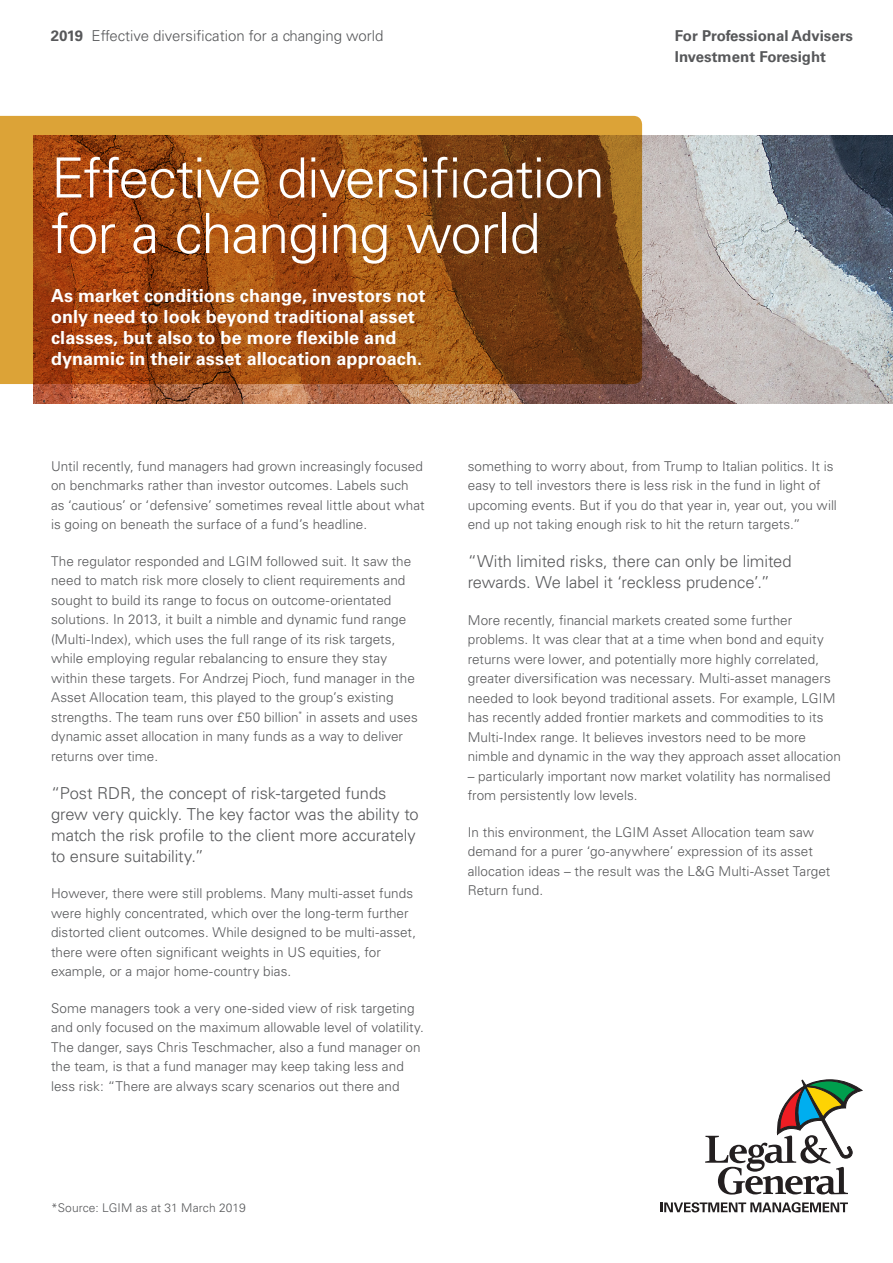
<style>
.page{position:relative;width:893px;height:1263px;background:#fff}
.page>*{position:absolute;margin:0;border:0;box-sizing:border-box;transform-origin:0 0}
.Front_page_header{font:300 55.5px/55.5px "Univers LT Std";letter-spacing:-.015em;color:#fff}
.Section_intro_text_1{font:700 18px/21px "Univers LT Std";letter-spacing:.005em;color:#fff}
.body_copy_9_5pt{font:300 16.5px/21px "Univers LT Std";letter-spacing:-.005em;color:#57585a}
.t1{font:300 15px "Univers LT Std";color:#57585a}
.t2{font:700 15px "Univers LT Std";color:#57585a}
.body_copy_9_5pt-2{font:300 13.5px/19.5px "Univers LT Std";letter-spacing:.005em;color:#57585a}
.body_copy_9_5pt-3{font:300 12px "Univers LT Std";letter-spacing:.01em;color:#57585a}
.s1{font-weight:700}
</style>
<div class="page">
<img style="left:34px;top:136px;width:859px;height:268px">
<svg style="left:705px;top:1080px;width:157px;height:114px"></svg>
<svg style="left:661px;top:1202px;width:187px;height:10px"></svg>
<svg style="left:0;top:116px;width:642px;height:268px;background:#9a5216"></svg>
<p class="t1" style="left:51px;top:26px;width:334px"><span class="s1">2019</span> Effective diversification for a changing world</p>
<p class="t2" style="left:675px;top:27px;width:180px">For Professional Advisers</p>
<p class="Front_page_header" style="left:51px;top:150px;width:555px">Effective diversification for a changing world</p>
<p class="Section_intro_text_1" style="left:51px;top:285px;width:376px">As market conditions change, investors not only need to look beyond traditional asset classes, but also to be more flexible and dynamic in their asset allocation approach.</p>
<p class="t2" style="left:675px;top:48px;width:153px">Investment Foresight</p>
<p class="body_copy_9_5pt-2" style="left:51px;top:456px;width:375px">Until recently, fund managers had grown increasingly focused on benchmarks rather than investor outcomes. Labels such as ‘cautious’ or ‘defensive’ sometimes reveal little about what is going on beneath the surface of a fund’s headline.</p>
<p class="body_copy_9_5pt-2" style="left:51px;top:551px;width:368px">The regulator responded and LGIM followed suit. It saw the need to match risk more closely to client requirements and sought to build its range to focus on outcome-orientated solutions. In 2013, it built a nimble and dynamic fund range (Multi-Index), which uses the full range of its risk targets, while employing regular rebalancing to ensure they stay within these targets. For Andrzej Pioch, fund manager in the Asset Allocation team, this played to the group’s existing strengths. The team runs over £50 billion<sup>*</sup> in assets and uses dynamic asset allocation in many funds as a way to deliver returns over time.</p>
<p class="body_copy_9_5pt" style="left:51px;top:782px;width:369px">“Post RDR, the concept of risk-targeted funds grew very quickly. The key factor was the ability to match the risk profile to the client more accurately to ensure suitability.”</p>
<p class="body_copy_9_5pt-2" style="left:51px;top:884px;width:367px">However, there were still problems. Many multi-asset funds were highly concentrated, which over the long-term further distorted client outcomes. While designed to be multi-asset, there were often significant weights in US equities, for example, or a major home-country bias.</p>
<p class="body_copy_9_5pt-2" style="left:51px;top:998px;width:374px">Some managers took a very one-sided view of risk targeting and only focused on the maximum allowable level of volatility.<br>The danger, says Chris Teschmacher, also a fund manager on the team, is that a fund manager may keep taking less and less risk: “There are always scary scenarios out there and</p>
<p class="body_copy_9_5pt-2" style="left:468px;top:456px;width:371px">something to worry about, from Trump to Italian politics. It is easy to tell investors there is less risk in the fund in light of upcoming events. But if you do that year in, year out, you will end up not taking enough risk to hit the return targets.”</p>
<p class="body_copy_9_5pt" style="left:468px;top:551px;width:325px">“With limited risks, there can only be limited rewards. We label it ‘reckless prudence’.”</p>
<p class="body_copy_9_5pt-2" style="left:468px;top:610px;width:375px">More recently, financial markets created some further problems. It was clear that at a time when bond and equity returns were lower, and potentially more highly correlated, greater diversification was necessary. Multi-asset managers needed to look beyond traditional assets. For example, LGIM has recently added frontier markets and commodities to its Multi-Index range. It believes investors need to be more nimble and dynamic in the way they approach asset allocation</p>
<p class="body_copy_9_5pt-2" style="left:468px;top:766px;width:364px">– particularly important now market volatility has normalised from persistently low levels.</p>
<p class="body_copy_9_5pt-2" style="left:468px;top:822px;width:364px">In this environment, the LGIM Asset Allocation team saw demand for a purer ‘go-anywhere’ expression of its asset allocation ideas – the result was the L&amp;G Multi-Asset Target Return fund.</p>
<p class="body_copy_9_5pt-3" style="left:51px;top:1201px;width:196px">*Source: LGIM as at 31 March 2019</p>
</div>
